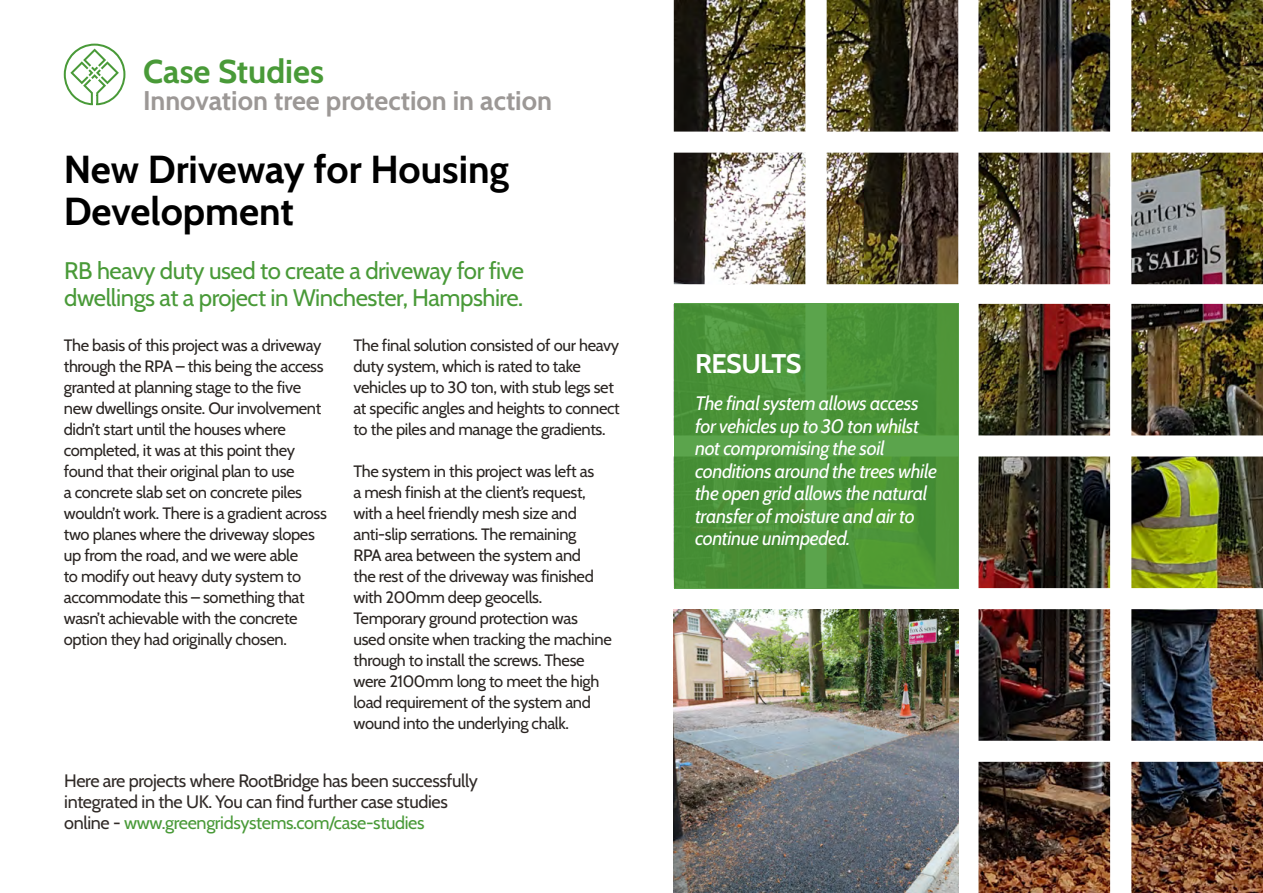
<style>
.page{position:relative;width:1263px;height:893px;background:#fff}
.page>*{position:absolute;margin:0;border:0;box-sizing:border-box;transform-origin:0 0}
.heading{font:700 39px/42px "Cabin";color:#000}
.heading-2{font:700 33px "Cabin";color:#499a38}
.heading-3{font:700 27px "Cabin";color:#9c9896}
.call_out_no_rules{font:700 27px "Cabin";letter-spacing:-.02em;color:#fff}
.itro_para{font:24px/27px "Cabin";letter-spacing:-.02em;color:#499a38}
.call_out_no_rules-2{font:italic 19.5px/22.5px "Cabin";letter-spacing:-.02em;color:#fff}
.itro_para-2{font:18px/21px "Cabin";letter-spacing:-.02em;color:#302a27}
.BODY{font:16.5px/21px "Cabin";letter-spacing:-.02em;color:#2a2522}
.s1{color:#499a38}
</style>
<div class="page">
<img style="left:674px;top:0;width:589px;height:893px">
<svg style="left:674px;top:303px;width:284px;height:285px;background:#4c9439"></svg>
<img style="left:674px;top:609px;width:284px;height:284px">
<svg style="left:64px;top:44px;width:61px;height:61px"></svg>
<p class="heading-2" style="left:143px;top:46px;width:182px">Case Studies</p>
<p class="heading-3" style="left:143px;top:80px;width:410px">Innovation tree protection in action</p>
<p class="heading" style="left:64px;top:146px;width:447px">New Driveway for Housing<br>Development</p>
<p class="itro_para" style="left:64px;top:256px;width:461px">RB heavy duty used to create a driveway for five dwellings at a project in Winchester, Hampshire.</p>
<p class="BODY" style="left:64px;top:334px;width:265px">The basis of this project was a driveway through the RPA – this being the access granted at planning stage to the five new dwellings onsite. Our involvement didn’t start until the houses where completed, it was at this point they found that their original plan to use<br>a concrete slab set on concrete piles wouldn’t work. There is a gradient across two planes where the driveway slopes up from the road, and we were able<br>to modify out heavy duty system to accommodate this – something that wasn’t achievable with the concrete option they had originally chosen.</p>
<p class="BODY" style="left:353px;top:334px;width:268px">The final solution consisted of our heavy duty system, which is rated to take vehicles up to 30 ton, with stub legs set at specific angles and heights to connect to the piles and manage the gradients.</p>
<p class="BODY" style="left:353px;top:460px;width:242px">The system in this project was left as a mesh finish at the client’s request, with a heel friendly mesh size and anti-slip serrations. The remaining RPA area between the system and the rest of the driveway was finished with 200mm deep geocells.</p>
<p class="BODY" style="left:353px;top:607px;width:260px">Temporary ground protection was used onsite when tracking the machine through to install the screws. These were 2100mm long to meet the high load requirement of the system and wound into the underlying chalk.</p>
<p class="itro_para-2" style="left:64px;top:769px;width:415px">Here are projects where RootBridge has been successfully integrated in the UK. You can find further case studies online - <span class="s1">www.greengridsystems.com/case-studies</span></p>
<p class="call_out_no_rules" style="left:695px;top:342px;width:108px">RESULTS</p>
<p class="call_out_no_rules-2" style="left:695px;top:390px;width:243px">The final system allows access for vehicles up to 30 ton whilst not compromising the soil conditions around the trees while the open grid allows the natural transfer of moisture and air to continue unimpeded.</p>
</div>
